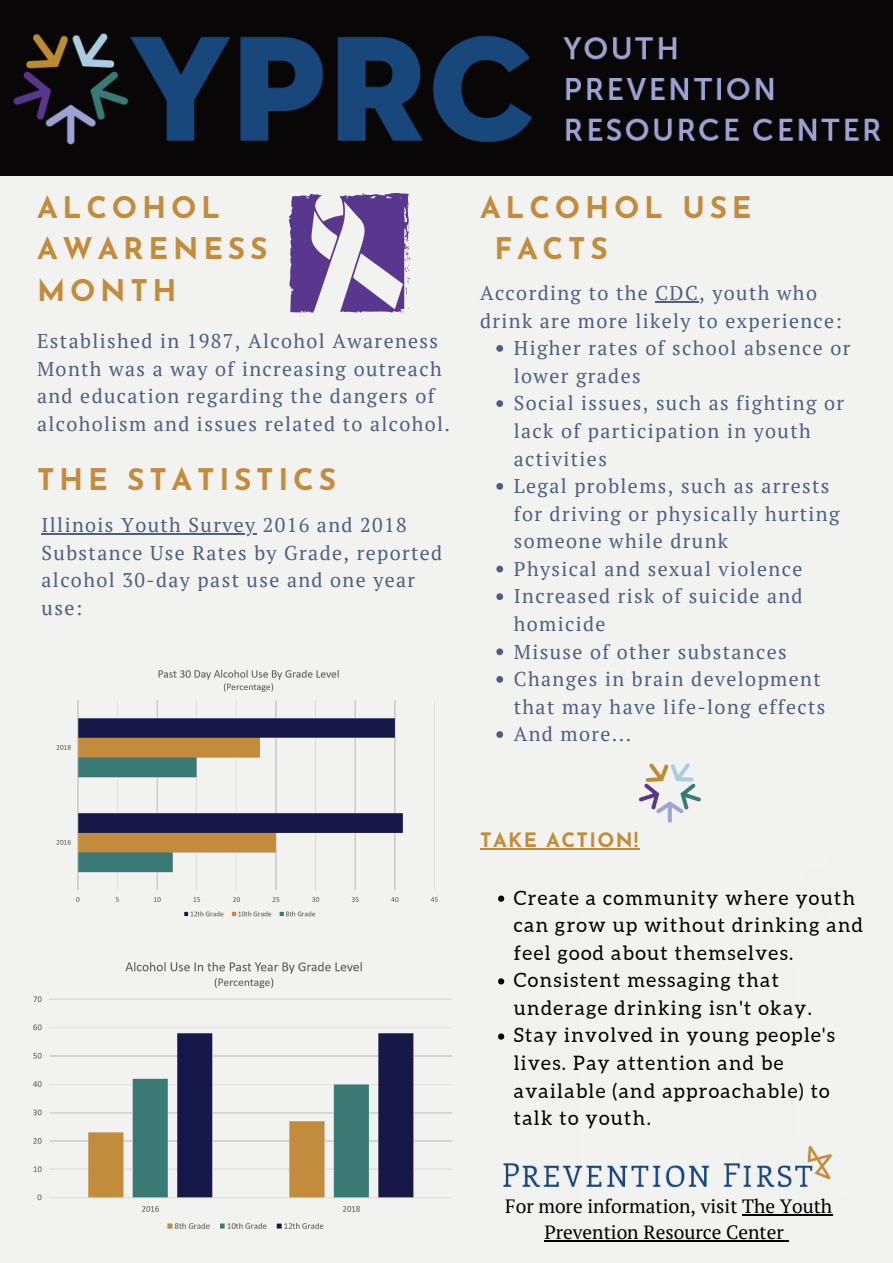
<style>
.page{position:relative;width:893px;height:1263px;background:#f2f2f0}
.page>*{position:absolute;margin:0;border:0;box-sizing:border-box;transform-origin:0 0}
.t1{font:700 29.78px/41.6px "Josefin Sans";letter-spacing:.16em;color:#c28c3c}
.t2{font:19.88px/27.6px "PT Serif";letter-spacing:.07em;color:#4d5f81}
.t3{font:19.88px/27.6px "Aleo";letter-spacing:.07em;color:#000}
.t4{font:700 19.88px "Josefin Sans";letter-spacing:.07em;color:#c28c3c}
.t5{font:19.27px/26.5px "PT Serif";color:#000;text-align:center}
</style>
<div class="page">
<div style="left:0;top:0;width:893px;height:175px;background:#080606"></div>
<img style="left:13px;top:34px;width:868px;height:111px">
<img style="left:639px;top:763px;width:62px;height:60px">
<img style="left:289px;top:193px;width:122px;height:121px">
<svg style="left:496px;top:345px;width:7px;height:7px"></svg>
<svg style="left:496px;top:400px;width:7px;height:7px"></svg>
<svg style="left:496px;top:483px;width:7px;height:7px"></svg>
<svg style="left:496px;top:566px;width:7px;height:6px"></svg>
<svg style="left:496px;top:593px;width:7px;height:7px"></svg>
<svg style="left:496px;top:648px;width:7px;height:7px"></svg>
<svg style="left:496px;top:676px;width:7px;height:7px"></svg>
<svg style="left:496px;top:731px;width:7px;height:7px"></svg>
<hr style="left:655px;top:301px;width:44px;height:2px;background:#4d5f81">
<img style="left:503px;top:1145px;width:330px;height:43px">
<img style="left:33px;top:962px;width:419px;height:267px">
<img style="left:56px;top:670px;width:382px;height:247px">
<hr style="left:42px;top:533px;width:215px;height:2px;background:#4d5f81">
<svg style="left:498px;top:895px;width:6px;height:7px"></svg>
<svg style="left:498px;top:978px;width:6px;height:6px"></svg>
<svg style="left:498px;top:1033px;width:6px;height:7px"></svg>
<hr style="left:480px;top:848px;width:159px;height:2px;background:#c28c3c">
<hr style="left:742px;top:1214px;width:90px;height:2px;background:#000">
<hr style="left:544px;top:1240px;width:240px;height:2px;background:#000">
<p class="t1" style="left:37px;top:189px;width:232px">ALCOHOL<br>AWARENESS<br>MONTH</p>
<p class="t2" style="left:37px;top:327px;width:414px">Established in 1987, Alcohol Awareness Month was a way of increasing outreach and education regarding the dangers of alcoholism and issues related to alcohol.</p>
<p class="t1" style="left:37px;top:462px;width:300px">THE STATISTICS</p>
<p class="t2" style="left:42px;top:511px;width:402px">Illinois Youth Survey 2016 and 2018<br>Substance Use Rates by Grade, reported alcohol 30-day past use and one year use:</p>
<p class="t1" style="left:494px;top:189px;width:259px;text-indent:-14px">ALCOHOL USE<br>FACTS</p>
<p class="t2" style="left:480px;top:279px;width:363px">According to the CDC, youth who drink are more likely to experience:</p>
<p class="t2" style="left:514px;top:334px;width:338px">Higher rates of school absence or lower grades</p>
<p class="t2" style="left:514px;top:389px;width:332px">Social issues, such as fighting or lack of participation in youth activities</p>
<p class="t2" style="left:514px;top:472px;width:327px">Legal problems, such as arrests for driving or physically hurting someone while drunk</p>
<p class="t2" style="left:514px;top:554px;width:290px">Physical and sexual violence</p>
<p class="t2" style="left:514px;top:582px;width:290px">Increased risk of suicide and homicide</p>
<p class="t2" style="left:514px;top:637px;width:274px">Misuse of other substances</p>
<p class="t2" style="left:514px;top:665px;width:313px">Changes in brain development that may have life-long effects</p>
<p class="t2" style="left:514px;top:720px;width:119px">And more...</p>
<p class="t4" style="left:480px;top:832px;width:160px">TAKE ACTION!</p>
<p class="t3" style="left:514px;top:884px;width:351px">Create a community where youth can grow up without drinking and feel good about themselves.</p>
<p class="t3" style="left:514px;top:966px;width:300px">Consistent messaging that underage drinking isn't okay.</p>
<p class="t3" style="left:514px;top:1021px;width:323px">Stay involved in young people's lives. Pay attention and be available (and approachable) to talk to youth.</p>
<p class="t5" style="left:505px;top:1192px;width:328px">For more information, visit The Youth<br>Prevention Resource Center</p>
</div>
